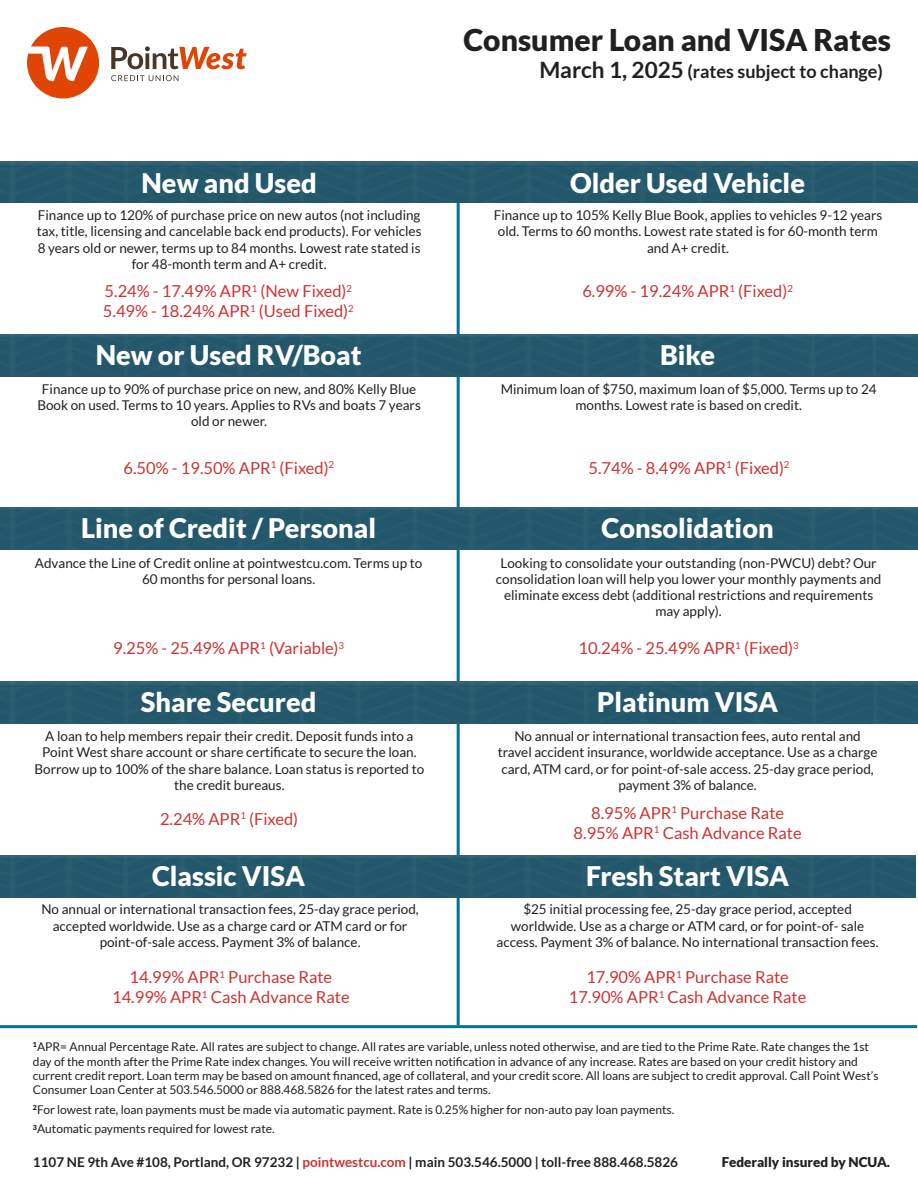
<style>
.page{position:relative;width:918px;height:1188px;background:#fff}
.page>*{position:absolute;margin:0;border:0;box-sizing:border-box;transform-origin:0 0}
.t1{font:900 30px "Lato";color:#221f1f}
.t2{font:900 27px "Lato";color:#fff}
.t3{font:700 18px "Lato";color:#221f1f}
.t4{font:16.5px/19.8px "Lato";color:#c33;text-align:center}
.t5{font:13.5px/16.2px "Lato";color:#221f1f;text-align:center}
.t6{font:700 13.5px "Lato";color:#221f1f}
.t7{font:900 13.5px "Lato";color:#221f1f}
.t8{font:12px/14.4px "Lato";color:#221f1f}
.s1{font-size:22.5px}
.s2{color:#c33}
</style>
<div class="page">
<svg style="left:111px;top:46px;width:136px;height:23px"></svg>
<svg style="left:111px;top:75px;width:67px;height:6px"></svg>
<svg style="left:27px;top:27px;width:72px;height:71px"></svg>
<hr style="left:457px;top:162px;width:3px;height:864px;background:#007497">
<div style="left:0;top:162px;width:918px;height:41px;background:#24576b"></div>
<div style="left:0;top:334px;width:918px;height:42px;background:#24576b"></div>
<div style="left:0;top:508px;width:918px;height:42px;background:#23576b"></div>
<img style="left:0;top:681px;width:918px;height:42px">
<div style="left:0;top:856px;width:916px;height:42px;background:#23576b"></div>
<hr style="left:0;top:1025px;width:917px;height:3px;background:#007497">
<h1 class="t1" style="left:464px;top:29px;width:429px">Consumer Loan and VISA Rates</h1>
<h3 class="t3" style="left:539px;top:63px;width:345px"><span class="s1">March 1, 2025</span> (rates subject to change)</h3>
<h2 class="t2" style="left:142px;top:173px;width:177px">New and Used</h2>
<h2 class="t2" style="left:570px;top:173px;width:236px">Older Used Vehicle</h2>
<p class="t5" style="left:37px;top:207px;width:386px">Finance up to 120% of purchase price on new autos (not including tax, title, licensing and cancelable back end products). For vehicles 8 years old or newer, terms up to 84 months. Lowest rate stated is for 48-month term and A+ credit.</p>
<p class="t5" style="left:494px;top:207px;width:390px">Finance up to 105% Kelly Blue Book, applies to vehicles 9-12 years old. Terms to 60 months. Lowest rate stated is for 60-month term and A+ credit.</p>
<p class="t4" style="left:103px;top:282px;width:252px;text-align:left">5.24% - 17.49% APR<sup>1</sup> (New Fixed)<sup>2<br></sup>5.49% - 18.24% APR<sup>1</sup> (Used Fixed)<sup>2</sup></p>
<p class="t4" style="left:582px;top:282px;width:212px">6.99% - 19.24% APR<sup>1</sup> (Fixed)<sup>2</sup></p>
<h2 class="t2" style="left:96px;top:344px;width:268px">New or Used RV/Boat</h2>
<h2 class="t2" style="left:660px;top:344px;width:56px">Bike</h2>
<p class="t5" style="left:37px;top:381px;width:385px">Finance up to 90% of purchase price on new, and 80% Kelly Blue<br>Book on used. Terms to 10 years. Applies to RVs and boats 7 years old or newer.</p>
<p class="t5" style="left:501px;top:381px;width:377px">Minimum loan of $750, maximum loan of $5,000. Terms up to 24 months. Lowest rate is based on credit.</p>
<p class="t4" style="left:124px;top:458px;width:212px">6.50% - 19.50% APR<sup>1</sup> (Fixed)<sup>2</sup></p>
<p class="t4" style="left:588px;top:458px;width:203px">5.74% - 8.49% APR<sup>1</sup> (Fixed)<sup>2</sup></p>
<h2 class="t2" style="left:81px;top:518px;width:296px">Line of Credit / Personal</h2>
<h2 class="t2" style="left:602px;top:518px;width:174px">Consolidation</h2>
<p class="t5" style="left:35px;top:555px;width:389px">Advance the Line of Credit online at pointwestcu.com. Terms up to<br>60 months for personal loans.</p>
<p class="t5" style="left:496px;top:555px;width:387px">Looking to consolidate your outstanding (non-PWCU) debt? Our consolidation loan will help you lower your monthly payments and eliminate excess debt (additional restrictions and requirements may apply).</p>
<p class="t4" style="left:113px;top:639px;width:233px">9.25% - 25.49% APR<sup>1</sup> (Variable)<sup>3</sup></p>
<p class="t4" style="left:579px;top:639px;width:222px">10.24% - 25.49% APR<sup>1</sup> (Fixed)<sup>3</sup></p>
<h2 class="t2" style="left:141px;top:691px;width:177px">Share Secured</h2>
<h2 class="t2" style="left:597px;top:691px;width:182px">Platinum VISA</h2>
<p class="t5" style="left:34px;top:729px;width:391px">A loan to help members repair their credit. Deposit funds into a Point West share account or share certificate to secure the loan.<br>Borrow up to 100% of the share balance. Loan status is reported to the credit bureaus.</p>
<p class="t5" style="left:498px;top:729px;width:381px">No annual or international transaction fees, auto rental and travel accident insurance, worldwide acceptance. Use as a charge card, ATM card, or for point-of-sale access. 25-day grace period, payment 3% of balance.</p>
<p class="t4" style="left:160px;top:810px;width:140px">2.24% APR<sup>1</sup> (Fixed)</p>
<p class="t4" style="left:574px;top:804px;width:229px">8.95% APR<sup>1</sup> Purchase Rate<br>8.95% APR<sup>1</sup> Cash Advance Rate</p>
<h2 class="t2" style="left:152px;top:866px;width:154px">Classic VISA</h2>
<h2 class="t2" style="left:586px;top:866px;width:205px">Fresh Start VISA</h2>
<p class="t5" style="left:41px;top:902px;width:379px">No annual or international transaction fees, 25-day grace period, accepted worldwide. Use as a charge card or ATM card or for point-of-sale access. Payment 3% of balance.</p>
<p class="t5" style="left:497px;top:902px;width:383px">$25 initial processing fee, 25-day grace period, accepted worldwide. Use as a charge or ATM card, or for point-of- sale access. Payment 3% of balance. No international transaction fees.</p>
<p class="t4" style="left:112px;top:968px;width:239px">14.99% APR<sup>1</sup> Purchase Rate<br>14.99% APR<sup>1</sup> Cash Advance Rate</p>
<p class="t4" style="left:569px;top:968px;width:239px">17.90% APR<sup>1</sup> Purchase Rate<br>17.90% APR<sup>1</sup> Cash Advance Rate</p>
<p class="t8" style="left:33px;top:1040px;width:847px"><sup>1</sup>APR= Annual Percentage Rate. All rates are subject to change. All rates are variable, unless noted otherwise, and are tied to the Prime Rate. Rate changes the 1st day of the month after the Prime Rate index changes. You will receive written notification in advance of any increase. Rates are based on your credit history and current credit report. Loan term may be based on amount financed, age of collateral, and your credit score. All loans are subject to credit approval. Call Point West’s Consumer Loan Center at 503.546.5000 or 888.468.5826 for the latest rates and terms.</p>
<p class="t8" style="left:33px;top:1100px;width:643px;line-height:19.5px"><sup>2</sup>For lowest rate, loan payments must be made via automatic payment. Rate is 0.25% higher for non-auto pay loan payments.<br><sup>3</sup>Automatic payments required for lowest rate.</p>
<p class="t6" style="left:33px;top:1156px;width:647px">1107 NE 9th Ave #108, Portland, OR 97232 | <span class="s2">pointwestcu.com</span> | main 503.546.5000 | toll-free 888.468.5826</p>
<p class="t7" style="left:722px;top:1157px;width:170px">Federally insured by NCUA.</p>
</div>
